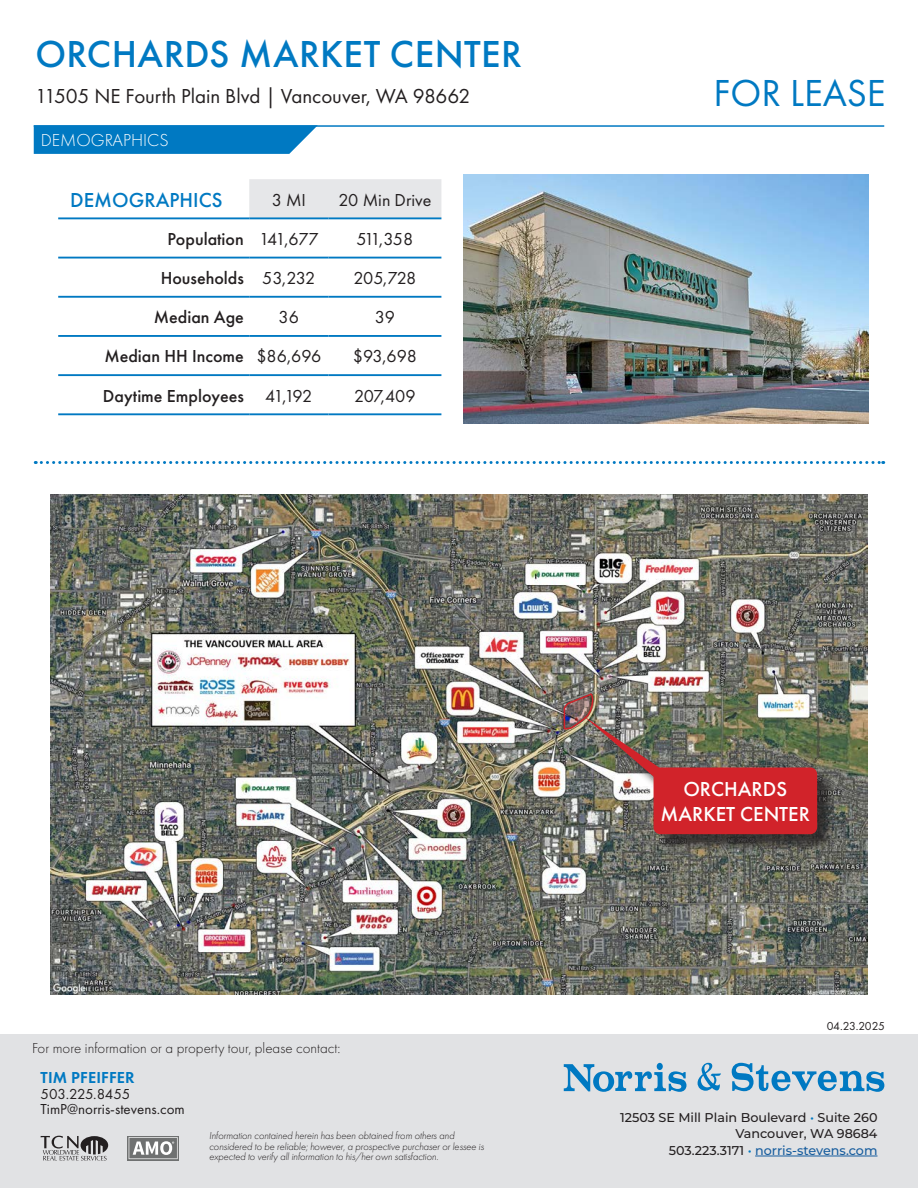
<style>
.page{position:relative;width:918px;height:1188px;background:#fff}
.page>*{position:absolute;margin:0;border:0;box-sizing:border-box;transform-origin:0 0}
.t1{font:500 39px "Futura PT";letter-spacing:.01em;color:#0079c2}
.t2{font:39px "Futura PT";color:#0079c2}
.t3{font:21px "Futura PT";letter-spacing:-.005em;color:#231f20}
.t4{font:500 21px "Futura PT";color:#fff}
.t5{font:500 21px "Futura PT";color:#0079c2}
.t6{font:18px "Futura PT";letter-spacing:-.025em;color:#231f20}
.t7{font:500 18px "Futura PT";color:#231f20}
.t8{font:300 18px "Futura PT";color:#fff}
.t9{font:18px "Futura PT";color:#231f20}
.t10{font:600 16.5px "Futura PT";letter-spacing:.01em;color:#0079c2}
.t11{font:300 15px "Futura PT";color:#231f20}
.t12{font:15px/15px "Futura PT";color:#231f20}
.t13{font:500 12.75px/16.5px "Montserrat";color:#231f20;text-align:right}
.t14{font:12px "Futura PT";letter-spacing:-.025em;color:#231f20}
.t15{font:italic 300 10.5px/10.5px "Futura PT";letter-spacing:-.01em;color:#231f20}
.s1{color:#0079c2}
.s2{color:#175d9e}
</style>
<div class="page">
<img style="left:463px;top:174px;width:406px;height:250px">
<hr style="left:34px;top:125px;width:850px;height:2px;background:#0079c2">
<svg style="left:34px;top:125px;width:284px;height:29px;background:#0d80c5"></svg>
<div style="left:0;top:1035px;width:918px;height:153px;background:#e1e2e4"></div>
<svg style="left:41px;top:1136px;width:67px;height:25px"></svg>
<svg style="left:127px;top:1136px;width:52px;height:25px"></svg>
<svg style="left:129px;top:1137px;width:49px;height:22px"></svg>
<svg style="left:564px;top:1063px;width:122px;height:29px"></svg>
<svg style="left:732px;top:1063px;width:152px;height:29px"></svg>
<svg style="left:698px;top:1063px;width:23px;height:28px"></svg>
<hr style="left:755px;top:1156px;width:123px;height:1px;background:#175d9e">
<div style="left:249px;top:179px;width:192px;height:38px;background:#e6e7e9"></div>
<hr style="left:58px;top:217px;width:191px;height:2px;background:#0079c2">
<hr style="left:249px;top:217px;width:80px;height:2px;background:#0079c2">
<hr style="left:329px;top:217px;width:112px;height:2px;background:#0079c2">
<hr style="left:58px;top:257px;width:191px;height:2px;background:#0079c2">
<hr style="left:249px;top:257px;width:80px;height:2px;background:#0079c2">
<hr style="left:329px;top:257px;width:112px;height:2px;background:#0079c2">
<hr style="left:58px;top:296px;width:191px;height:2px;background:#0079c2">
<hr style="left:249px;top:296px;width:80px;height:2px;background:#0079c2">
<hr style="left:329px;top:296px;width:112px;height:2px;background:#0079c2">
<hr style="left:58px;top:335px;width:191px;height:2px;background:#0079c2">
<hr style="left:249px;top:335px;width:80px;height:2px;background:#0079c2">
<hr style="left:329px;top:335px;width:112px;height:2px;background:#0079c2">
<hr style="left:58px;top:374px;width:191px;height:2px;background:#0079c2">
<hr style="left:249px;top:374px;width:80px;height:2px;background:#0079c2">
<hr style="left:329px;top:374px;width:112px;height:2px;background:#0079c2">
<hr style="left:58px;top:413px;width:191px;height:2px;background:#0079c2">
<hr style="left:249px;top:413px;width:80px;height:2px;background:#0079c2">
<hr style="left:329px;top:413px;width:112px;height:2px;background:#0079c2">
<img style="left:51px;top:494px;width:816px;height:500px">
<svg style="left:35px;top:461px;width:849px;height:3px"></svg>
<div style="left:587px;top:720px;width:249px;height:133px;background:#231f20;opacity:.75"></div>
<div style="left:654px;top:768px;width:163px;height:66px;background:#d1232a;border-radius:7px"></div>
<img style="left:563px;top:693px;width:108px;height:92px">
<h1 class="t1" style="left:35px;top:30px;width:488px">ORCHARDS MARKET CENTER</h1>
<h2 class="t3" style="left:35px;top:83px;width:437px">11505 NE Fourth Plain Blvd | Vancouver, WA 98662</h2>
<p class="t8" style="left:41px;top:130px;width:129px">DEMOGRAPHICS</p>
<p class="t5" style="left:70px;top:187px;width:154px">DEMOGRAPHICS</p>
<p class="t6" style="left:272px;top:189px;width:36px">3 MI</p>
<p class="t9" style="left:339px;top:189px;width:94px">20 Min Drive</p>
<p class="t7" style="left:168px;top:228px;width:78px">Population</p>
<p class="t6" style="left:259px;top:228px;width:61px">141,677</p>
<p class="t6" style="left:357px;top:228px;width:58px">511,358</p>
<p class="t7" style="left:161px;top:267px;width:85px">Households</p>
<p class="t6" style="left:262px;top:267px;width:55px">53,232</p>
<p class="t6" style="left:353px;top:267px;width:65px">205,728</p>
<p class="t7" style="left:154px;top:306px;width:92px">Median Age</p>
<p class="t6" style="left:279px;top:307px;width:22px">36</p>
<p class="t6" style="left:375px;top:307px;width:21px">39</p>
<p class="t7" style="left:104px;top:346px;width:141px">Median HH Income</p>
<p class="t6" style="left:256px;top:346px;width:66px">$86,696</p>
<p class="t6" style="left:353px;top:346px;width:66px">$93,698</p>
<p class="t7" style="left:103px;top:385px;width:142px">Daytime Employees</p>
<p class="t6" style="left:265px;top:385px;width:49px">41,192</p>
<p class="t6" style="left:354px;top:385px;width:63px">207,409</p>
<h1 class="t2" style="left:714px;top:70px;width:174px">FOR LEASE</h1>
<h3 class="t11" style="left:32px;top:1040px;width:310px">For more information or a property tour, please contact:</h3>
<h3 class="t10" style="left:41px;top:1067px;width:96px">TIM PFEIFFER</h3>
<h3 class="t12" style="left:40px;top:1086px;width:146px">503.225.8455<br>TimP@norris-stevens.com</h3>
<p class="t15" style="left:209px;top:1131px;width:276px">Information contained herein has been obtained from others and considered to be reliable; however, a prospective purchaser or lessee is expected to verify all information to his/her own satisfaction.</p>
<p class="t4" style="left:683px;top:777px;width:105px">ORCHARDS</p>
<p class="t4" style="left:661px;top:802px;width:151px">MARKET CENTER</p>
<p class="t14" style="left:827px;top:1019px;width:60px">04.23.2025</p>
<p class="t13" style="left:620px;top:1108px;width:259px">12503 SE Mill Plain Boulevard <span class="s1">•</span> Suite 260<br>Vancouver, WA 98684<br>503.223.3171 <span class="s1">•</span> <span class="s2">norris-stevens.com</span></p>
</div>
